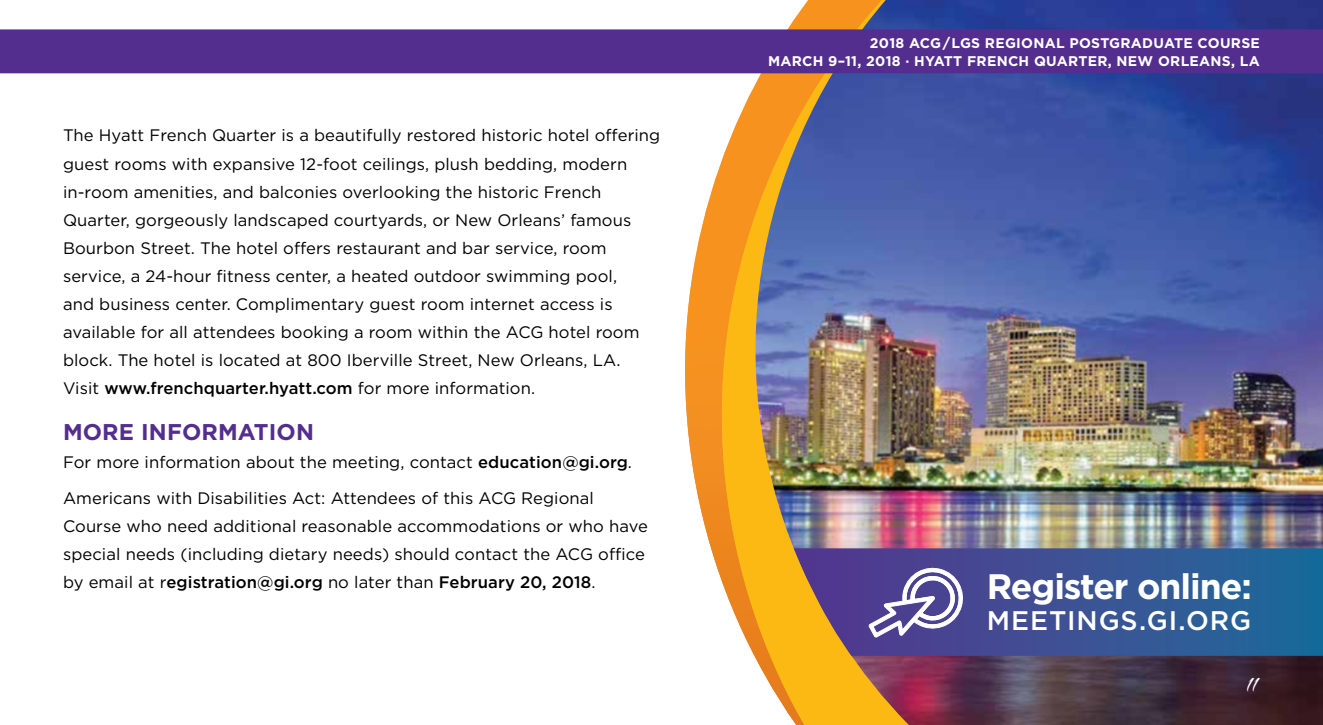
<style>
.page{position:relative;width:1323px;height:725px;background:#fff}
.page>*{position:absolute;margin:0;border:0;box-sizing:border-box;transform-origin:0 0}
.t1{font:700 35.35px "Gotham";letter-spacing:-.03em;color:#fff}
.t2{font:28px "The Nauti Gal ROB";color:#fff}
.t3{font:500 26.95px "Gotham";letter-spacing:.035em;color:#fff}
.t4{font:700 22.75px "Gotham";letter-spacing:.005em;color:#542e8f}
.t5{font:16.62px/28px "Gotham";letter-spacing:.005em;color:#000}
.t6{font:700 14px/17.5px "Gotham";letter-spacing:.02em;color:#fff;text-align:right}
.s1{font-weight:500}
</style>
<div class="page">
<svg style="left:675px;top:73px;width:43px;height:497px"></svg>
<img style="left:718px;top:0;width:605px;height:724px">
<svg style="left:794px;top:548px;width:529px;height:107px;background:#42598d"></svg>
<svg style="left:868px;top:566px;width:96px;height:72px"></svg>
<div style="left:0;top:29px;width:1323px;height:44px;background:#542e8f"></div>
<p class="t5" style="left:63px;top:121px;width:599px">The Hyatt French Quarter is a beautifully restored historic hotel offering guest rooms with expansive 12-foot ceilings, plush bedding, modern in-room amenities, and balconies overlooking the historic French Quarter, gorgeously landscaped courtyards, or New Orleans’ famous Bourbon Street. The hotel offers restaurant and bar service, room service, a 24-hour fitness center, a heated outdoor swimming pool,<br>and business center. Complimentary guest room internet access is available for all attendees booking a room within the ACG hotel room block. The hotel is located at 800 Iberville Street, New Orleans, LA.<br>Visit <span class="s1">www.frenchquarter.hyatt.com</span> for more information.</p>
<h3 class="t4" style="left:63px;top:417px;width:253px">MORE INFORMATION</h3>
<p class="t5" style="left:63px;top:443px;width:571px;line-height:35.9px">For more information about the meeting, contact <span class="s1">education@gi.org</span>.<br>Americans with Disabilities Act: Attendees of this ACG Regional</p>
<p class="t5" style="left:63px;top:511px;width:586px">Course who need additional reasonable accommodations or who have special needs (including dietary needs) should contact the ACG office by email at r<span class="s1">egistration@gi.org</span> no later than <span class="s1">February 20, 2018</span>.</p>
<p class="t6" style="left:768px;top:34px;width:493px">2018 ACG/LGS REGIONAL POSTGRADUATE COURSE<br>MARCH 9–11, 2018 · HYATT FRENCH QUARTER, NEW ORLEANS, LA</p>
<h1 class="t1" style="left:987px;top:562px;width:267px">Register online:</h1>
<h3 class="t3" style="left:987px;top:602px;width:266px">MEETINGS.GI.ORG</h3>
<h2 class="t2" style="left:1246px;top:668px;width:13px">11</h2>
</div>
